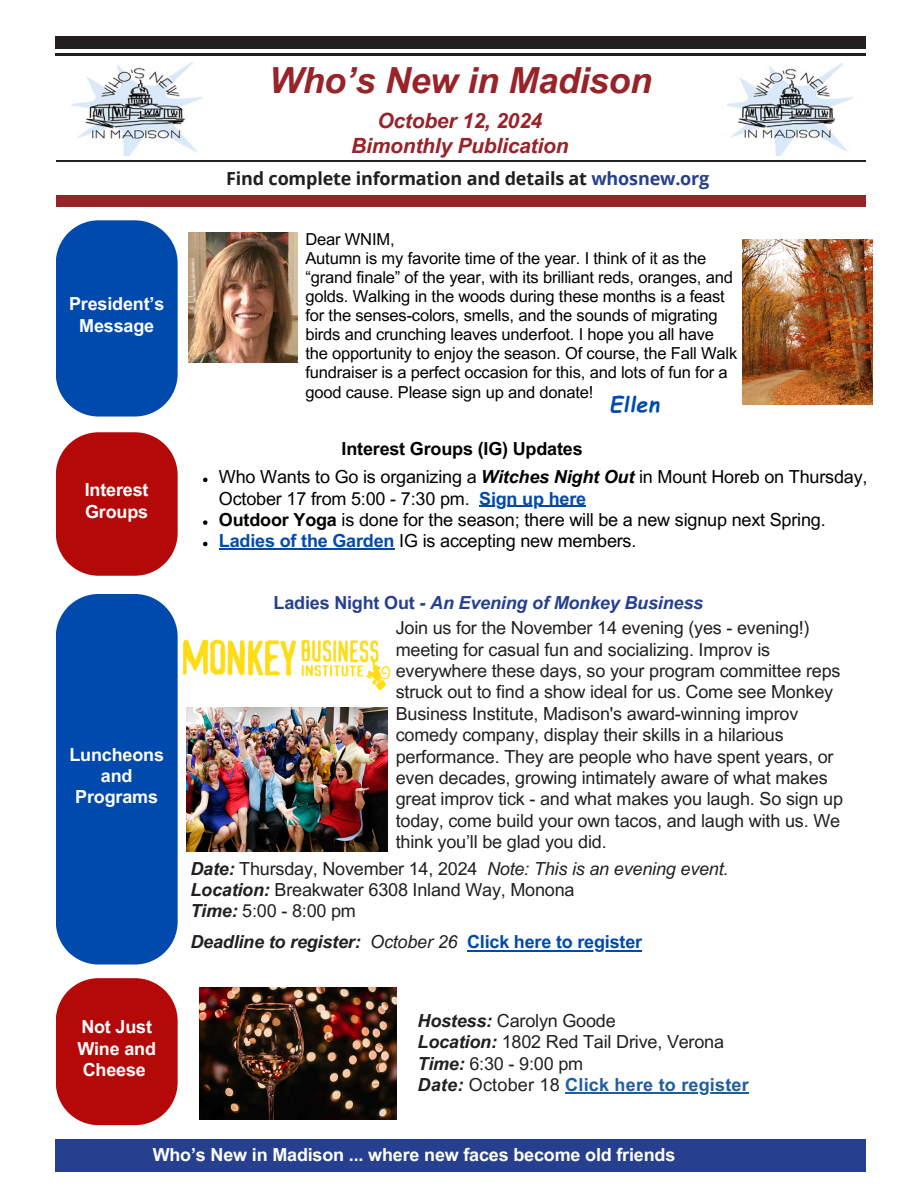
<style>
.page{position:relative;width:918px;height:1188px;background:#fff}
.page>*{position:absolute;margin:0;border:0;box-sizing:border-box;transform-origin:0 0}
.t1{font:italic 700 36px "Arial MT Pro";letter-spacing:-.01em;color:#982329}
.t2{font:italic 700 21px/24.8px "Arial MT Pro";letter-spacing:-.01em;color:#982329;text-align:center}
.t3{font:italic 700 21px "Comic Sans MS";letter-spacing:.035em;color:#004aad}
.t4{font:18px/21.3px "Arial MT Pro";letter-spacing:-.01em;color:#231f20}
.t5{font:18px/21.3px "Arial MT Pro";letter-spacing:-.01em;color:#000}
.t6{font:700 18px/21.3px "Arial MT Pro";letter-spacing:-.01em;color:#fff;text-align:center}
.t7{font:italic 18px "Arial MT Pro";letter-spacing:-.01em;color:#231f20}
.t8{font:700 18px "Open Sans";letter-spacing:-.01em;color:#231f20}
.t9{font:italic 700 18px "Arial MT Pro";letter-spacing:-.01em;color:#26408f}
.t10{font:700 18px "Arial MT Pro";letter-spacing:.01em;color:#1f5e9e}
.t11{font:italic 700 18px "Arial MT Pro";letter-spacing:-.01em;color:#231f20}
.t12{font:700 18px "Arial MT Pro";letter-spacing:-.01em;color:#000}
.t13{font:700 18px "Arial MT Pro";letter-spacing:-.01em;color:#004aad}
.t14{font:16.5px/19.2px "Arial MT Pro";letter-spacing:-.01em;color:#000}
.s1{color:#26408f}
.s2{font-weight:700;font-style:italic}
.s3{font-weight:700;color:#004aad}
.s4{font-weight:700}
.s5{font-style:normal}
.s6{font-weight:400}
.s7{font-style:italic;color:#231f20}
.s8{font-weight:400;color:#231f20}
</style>
<div class="page">
<div style="left:56px;top:37px;width:810px;height:12px;background:#231f20"></div>
<hr style="left:56px;top:54px;width:810px;height:1px;background:#231f20">
<hr style="left:56px;top:160px;width:810px;height:1px;background:#231f20">
<div style="left:56px;top:195px;width:810px;height:12px;background:#982329"></div>
<img style="left:727px;top:63px;width:126px;height:92px">
<img style="left:71px;top:63px;width:132px;height:92px">
<div style="left:56px;top:1139px;width:810px;height:33px;background:#26408f"></div>
<img style="left:188px;top:232px;width:110px;height:131px">
<svg style="left:56px;top:220px;width:122px;height:196px;background:#1156b2"></svg>
<svg style="left:56px;top:432px;width:122px;height:144px;background:#bb2020"></svg>
<div style="left:56px;top:594px;width:122px;height:370px;background:#004aad"></div>
<svg style="left:56px;top:978px;width:122px;height:147px;background:#bb1e1e"></svg>
<img style="left:187px;top:708px;width:200px;height:144px">
<img style="left:199px;top:988px;width:197px;height:131px">
<img style="left:176px;top:633px;width:215px;height:64px">
<img style="left:742px;top:239px;width:131px;height:166px">
<hr style="left:467px;top:950px;width:175px;height:1px;background:#004aad">
<hr style="left:565px;top:1092px;width:184px;height:1px;background:#1f5e9e">
<svg style="left:203px;top:478px;width:5px;height:4px"></svg>
<hr style="left:479px;top:506px;width:107px;height:1px;background:#004aad">
<svg style="left:203px;top:520px;width:5px;height:5px"></svg>
<svg style="left:203px;top:542px;width:5px;height:4px"></svg>
<hr style="left:219px;top:549px;width:175px;height:1px;background:#004aad">
<h3 class="t1" style="left:269px;top:67px;width:385px">Who’s New in Madison</h3>
<p class="t2" style="left:351px;top:111px;width:219px">October 12, 2024<br>Bimonthly Publication</p>
<h2 class="t6" style="left:69px;top:296px;width:97px">President’s<br>Message</h2>
<h3 class="t6" style="left:85px;top:482px;width:65px;text-align:left">Interest<br>Groups</h3>
<h3 class="t6" style="left:69px;top:746px;width:96px">Luncheons and<br>Programs</h3>
<p class="t6" style="left:77px;top:1019px;width:80px;text-align:left">Not Just<br>Wine and<br>Cheese</p>
<h3 class="t8" style="left:226px;top:166px;width:485px">Find complete information and details at <span class="s1">whosnew.org</span></h3>
<p class="t14" style="left:305px;top:231px;width:91px">Dear WNIM,</p>
<p class="t14" style="left:305px;top:250px;width:433px">Autumn is my favorite time of the year. I think of it as the “grand finale” of the year, with its brilliant reds, oranges, and golds. Walking in the woods during these months is a feast for the senses-colors, smells, and the sounds of migrating birds and crunching leaves underfoot. I hope you all have the opportunity to enjoy the season. Of course, the Fall Walk fundraiser is a perfect occasion for this, and lots of fun for a good cause. Please sign up and donate!</p>
<p class="t3" style="left:609px;top:389px;width:52px">Ellen</p>
<p class="t12" style="left:342px;top:442px;width:243px">Interest Groups (IG) Updates</p>
<h3 class="t5" style="left:219px;top:469px;width:650px">Who Wants to Go is organizing a <span class="s2">Witches Night Out</span> in Mount Horeb on Thursday, October 17 from 5:00 - 7:30 pm. <span class="s3">Sign up here<br></span><span class="s4">Outdoor Yoga</span> is done for the season; there will be a new signup next Spring.<br><span class="s3">Ladies of the Garden</span> IG is accepting new members.</h3>
<p class="t9" style="left:274px;top:596px;width:431px"><span class="s5">Ladies Night Out</span> - An Evening of Monkey Business</p>
<h3 class="t4" style="left:396px;top:620px;width:449px">Join us for the November 14 evening (yes - evening!) meeting for casual fun and socializing. Improv is everywhere these days, so your program committee reps struck out to find a show ideal for us. Come see Monkey Business Institute, Madison's award-winning improv comedy company, display their skills in a hilarious performance. They are people who have spent years, or even decades, growing intimately aware of what makes great improv tick - and what makes you laugh. So sign up today, come build your own tacos, and laugh with us. We think you’ll be glad you did.</h3>
<p class="t7" style="left:190px;top:862px;width:540px"><span class="s4">Date:</span> <span class="s5">Thursday, November 14, 2024</span> Note: This is an evening event.</p>
<p class="t4" style="left:190px;top:881px;width:386px"><span class="s2">Location:</span> Breakwater 6308 Inland Way, Monona</p>
<p class="t4" style="left:190px;top:902px;width:167px"><span class="s2">Time:</span> 5:00 - 8:00 pm</p>
<h3 class="t11" style="left:190px;top:935px;width:269px">Deadline to register: <span class="s6">October 26</span></h3>
<h3 class="t13" style="left:467px;top:935px;width:177px">Click here to register</h3>
<p class="t4" style="left:418px;top:1012px;width:200px"><span class="s2">Hostess:</span> Carolyn Goode</p>
<p class="t4" style="left:418px;top:1034px;width:308px"><span class="s2">Location:</span> 1802 Red Tail Drive, Verona</p>
<p class="t4" style="left:418px;top:1055px;width:167px"><span class="s2">Time:</span> 6:30 - 9:00 pm</p>
<p class="t10" style="left:418px;top:1078px;width:333px"><span class="s7">Date:</span> <span class="s8">October 18</span> Click here to register</p>
<p class="t6" style="left:153px;top:1146px;width:524px">Who’s New in Madison ... where new faces become old friends</p>
</div>
